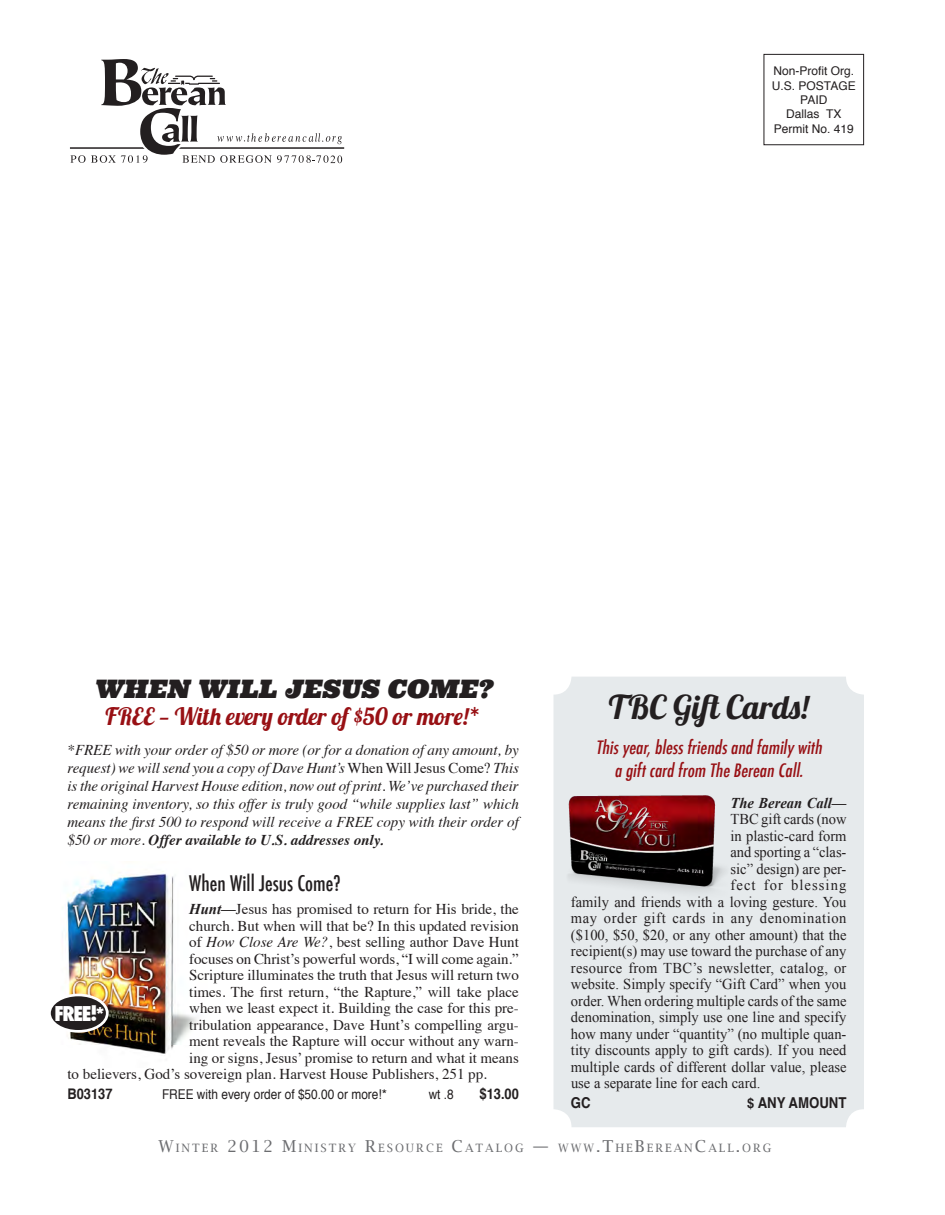
<style>
.page{position:relative;width:945px;height:1215px;background:#fff}
.page>*{position:absolute;margin:0;border:0;box-sizing:border-box;transform-origin:0 0}
.t1{font:33px "Lobster 1.4";color:#231f20}
.t2{font:italic 25.5px "Ultra";color:#231f20}
.t3{font:24px "Lobster 1.4";letter-spacing:-.005em;color:#981014}
.t4{font:500 condensed 21px "Futura";color:#231f20}
.t5{font:800 condensed 19.8px "Futura";color:#fff;scale:1.04 1}
.t6{font:italic 500 condensed 18px/22.5px "Futura";color:#981014;text-align:center}
.t7{font:15px "Times New Roman";color:#231f20}
.t8{font:15px "Times";color:#231f20}
.t9{font:italic 15px/18px "Times";color:#231f20;text-align:justify}
.t10{font:italic 700 15px "Times New Roman";color:#231f20}
.t11{font:700 15px "Helvetica";color:#231f20;scale:.88 1}
.t12{font:700 14.7px "Helvetica";color:#231f20;scale:.88 1}
.t13{font:13.5px "Helvetica";color:#231f20;scale:.88 1}
.t14{font:12px/14.4px "Helvetica";color:#231f20;text-align:center}
.t15{font:11.55px "Lucida Bright";letter-spacing:.17em;color:#6c6d70}
.s1{font-style:normal}
.s2{font-weight:700}
.s3{font-family:"Times New Roman";font-weight:700;font-style:italic}
.s4{font-style:italic}
.s5{font-size:15px}
.s6{font-size:16.95px}
.s7{font-size:13.5px}
.s8{font-size:16.5px}
</style>
<div class="page">
<img style="left:66px;top:871px;width:131px;height:183px">
<div style="left:764px;top:54px;width:100px;height:91px;border:1px solid #231f20"></div>
<hr style="left:70px;top:147px;width:274px;height:2px;background:#231f20">
<svg style="left:70px;top:59px;width:272px;height:104px"></svg>
<div style="left:554px;top:677px;width:310px;height:450px;background:#e6eaec;border-radius:18px"></div>
<img style="left:568px;top:795px;width:157px;height:97px">
<div style="left:49px;top:995px;width:58px;height:36px;background:#231f20;border-radius:50%"></div>
<div style="left:48px;top:994px;width:61px;height:39px;border:3px solid #fff;border-radius:50%"></div>
<p class="t14" style="left:772px;top:64px;width:85px">Non-Profit Org.<br>U.S. POSTAGE<br>PAID<br>Dallas TX<br>Permit No. 419</p>
<h2 class="t2" style="left:94px;top:672px;width:406px">WHEN WILL JESUS COME?</h2>
<h3 class="t3" style="left:106px;top:701px;width:377px">FREE — With every order of $50 or more!*</h3>
<p class="t9" style="left:68px;top:740px;width:453px">*FREE with your order of $50 or more (or for a donation of any amount, by request) we will send you a copy of Dave Hunt’s <span class="s1">When Will Jesus Come?</span> This is the original Harvest House edition, now out of print. We’ve purchased their remaining inventory, so this offer is truly good “while supplies last” which means the first 500 to respond will receive a FREE copy with their order of $50 or more. <span class="s2">Offer available to U.S. addresses only.</span></p>
<h3 class="t4" style="left:189px;top:870px;width:153px">When Will Jesus Come?</h3>
<p class="t8" style="left:189px;top:895px;width:331px"><span class="s3">Hunt—</span>Jesus has promised to return for His bride, the</p>
<p class="t8" style="left:189px;top:912px;width:331px">church. But when will that be? In this updated revision</p>
<p class="t8" style="left:189px;top:928px;width:331px">of <span class="s4">How Close Are We?</span>, best selling author Dave Hunt</p>
<p class="t8" style="left:189px;top:945px;width:331px">focuses on Christ’s powerful words, “I will come again.”</p>
<p class="t8" style="left:189px;top:961px;width:331px">Scripture illuminates the truth that Jesus will return two</p>
<p class="t8" style="left:189px;top:978px;width:331px">times. The first return, “the Rapture,” will take place</p>
<p class="t8" style="left:189px;top:994px;width:331px">when we least expect it. Building the case for this pre-</p>
<p class="t8" style="left:189px;top:1011px;width:331px">tribulation appearance, Dave Hunt’s compelling argu-</p>
<p class="t8" style="left:189px;top:1027px;width:331px">ment reveals the Rapture will occur without any warn-</p>
<p class="t8" style="left:189px;top:1044px;width:331px">ing or signs, Jesus’ promise to return and what it means</p>
<p class="t8" style="left:67px;top:1060px;width:421px">to believers, God’s sovereign plan. Harvest House Publishers, 251 pp.</p>
<p class="t12" style="left:68px;top:1082px;width:53px">B03137</p>
<p class="t13" style="left:162px;top:1084px;width:257px">FREE with every order of $50.00 or more!*</p>
<p class="t13" style="left:429px;top:1084px;width:30px">wt .8</p>
<p class="t12" style="left:479px;top:1082px;width:46px"><span class="s5">$</span>13.00</p>
<h3 class="t5" style="left:54px;top:1000px;width:51px">FREE!<span class="s6">*</span></h3>
<h1 class="t1" style="left:609px;top:686px;width:201px">T BC Gift Cards!</h1>
<p class="t6" style="left:596px;top:736px;width:231px">Thisyear,blessfriendsand familywith a giftcard from TheBerean Call.</p>
<p class="t10" style="left:731px;top:792px;width:117px">The Berean Call—</p>
<p class="t7" style="left:731px;top:809px;width:117px">TBC gift cards (now</p>
<p class="t7" style="left:731px;top:826px;width:117px">in plastic-card form</p>
<p class="t7" style="left:731px;top:842px;width:117px">and sporting a “clas-</p>
<p class="t7" style="left:731px;top:859px;width:117px">sic” design) are per-</p>
<p class="t7" style="left:731px;top:875px;width:117px">fect for blessing</p>
<p class="t7" style="left:571px;top:892px;width:277px">family and friends with a loving gesture. You</p>
<p class="t7" style="left:571px;top:908px;width:277px">may order gift cards in any denomination</p>
<p class="t7" style="left:571px;top:925px;width:277px">($100, $50, $20, or any other amount) that the</p>
<p class="t7" style="left:571px;top:941px;width:277px">recipient(s) may use toward the purchase of any</p>
<p class="t7" style="left:571px;top:958px;width:277px">resource from TBC’s newsletter, catalog, or</p>
<p class="t7" style="left:571px;top:974px;width:277px">website. Simply specify “Gift Card” when you</p>
<p class="t7" style="left:571px;top:991px;width:277px">order. When ordering multiple cards of the same</p>
<p class="t7" style="left:571px;top:1007px;width:277px">denomination, simply use one line and specify</p>
<p class="t7" style="left:571px;top:1024px;width:277px">how many under “quantity” (no multiple quan-</p>
<p class="t7" style="left:571px;top:1040px;width:277px">tity discounts apply to gift cards). If you need</p>
<p class="t7" style="left:571px;top:1057px;width:277px">multiple cards of different dollar value, please</p>
<p class="t7" style="left:571px;top:1073px;width:191px">use a separate line for each card.</p>
<p class="t11" style="left:571px;top:1091px;width:24px">GC</p>
<p class="t11" style="left:747px;top:1091px;width:104px"><span class="s7">$</span> ANY AMOUNT</p>
<p class="t15" style="left:159px;top:1142px;width:413px"><span class="s8">W</span>INTER <span class="s8">2012 M</span>INISTRY <span class="s8">R</span>ESOURCE <span class="s8">C</span> ATALOG <span class="s8">—</span> WWW</p>
<p class="t15" style="left:596px;top:1142px;width:177px"><span class="s8">.T</span>HE<span class="s8">B</span>EREAN<span class="s8">C</span> ALL<span class="s8">.</span>ORG</p>
</div>
